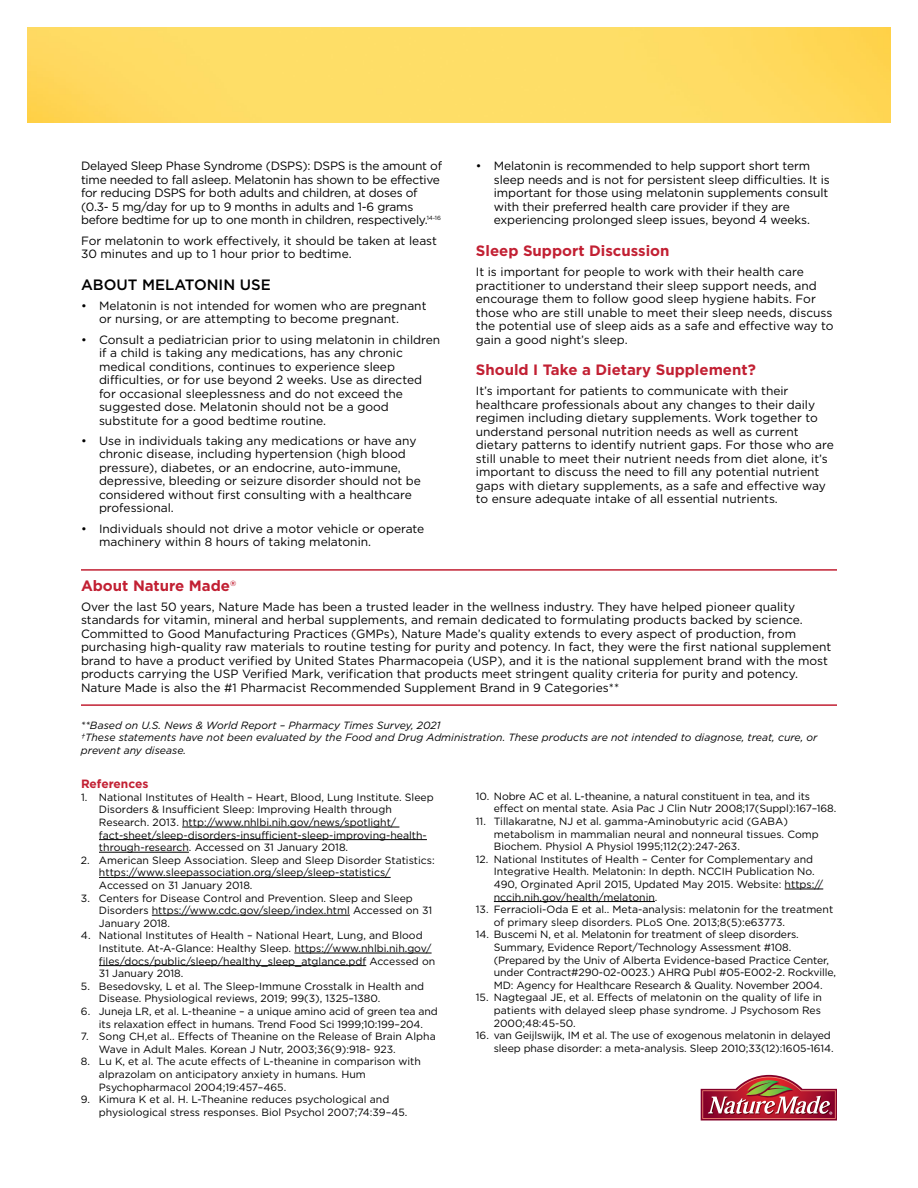
<style>
.page{position:relative;width:918px;height:1188px;background:#fff}
.page>*{position:absolute;margin:0;border:0;box-sizing:border-box;transform-origin:0 0}
.t1{font:700 15px "Gotham";color:#c22033}
.t2{font:500 15px "Gotham";color:#000}
.t3{font:12px/13.5px "Gotham";color:#000}
.t4{font:12px/13.5px "Gotham";letter-spacing:-.02em;color:#000}
.t5{font:700 12px "Gotham";color:#c22033}
.t6{font:10.5px/12.6px "Gotham";color:#000}
.t7{font:italic 10.5px/12.6px "Gotham";color:#000}
</style>
<div class="page">
<img style="left:27px;top:27px;width:864px;height:95px">
<img style="left:701px;top:1075px;width:136px;height:45px">
<hr style="left:81px;top:704px;width:756px;height:2px;background:#c22033">
<hr style="left:182px;top:827px;width:217px;height:1px;background:#000">
<hr style="left:99px;top:839px;width:328px;height:1px;background:#000">
<hr style="left:99px;top:852px;width:90px;height:1px;background:#000">
<hr style="left:99px;top:877px;width:292px;height:1px;background:#000">
<hr style="left:152px;top:915px;width:198px;height:1px;background:#000">
<hr style="left:294px;top:953px;width:138px;height:1px;background:#000">
<hr style="left:99px;top:965px;width:267px;height:1px;background:#000">
<hr style="left:785px;top:889px;width:38px;height:1px;background:#000">
<hr style="left:494px;top:901px;width:161px;height:1px;background:#000">
<hr style="left:81px;top:569px;width:756px;height:2px;background:#c22033">
<p class="t4" style="left:81px;top:159px;width:363px">Delayed Sleep Phase Syndrome (DSPS): DSPS is the amount of time needed to fall asleep. Melatonin has shown to be effective for reducing DSPS for both adults and children, at doses of (0.3- 5 mg/day for up to 9 months in adults and 1-6 grams before bedtime for up to one month in children, respectively.<sup>14-16</sup></p>
<p class="t3" style="left:81px;top:233px;width:357px">For melatonin to work effectively, it should be taken at least<br>30 minutes and up to 1 hour prior to bedtime.</p>
<p class="t2" style="left:81px;top:275px;width:191px">ABOUT MELATONIN USE</p>
<p class="t3" style="left:99px;top:299px;width:329px;text-indent:-18px">• Melatonin is not intended for women who are pregnant or nursing, or are attempting to become pregnant.</p>
<p class="t3" style="left:99px;top:332px;width:343px;text-indent:-18px">• Consult a pediatrician prior to using melatonin in children if a child is taking any medications, has any chronic medical conditions, continues to experience sleep difficulties, or for use beyond 2 weeks. Use as directed for occasional sleeplessness and do not exceed the suggested dose. Melatonin should not be a good substitute for a good bedtime routine.</p>
<p class="t3" style="left:99px;top:434px;width:324px;text-indent:-18px">• Use in individuals taking any medications or have any chronic disease, including hypertension (high blood pressure), diabetes, or an endocrine, auto-immune, depressive, bleeding or seizure disorder should not be considered without first consulting with a healthcare professional.</p>
<p class="t3" style="left:99px;top:521px;width:327px;text-indent:-18px">• Individuals should not drive a motor vehicle or operate machinery within 8 hours of taking melatonin.</p>
<p class="t3" style="left:494px;top:159px;width:337px;text-indent:-18px">• Melatonin is recommended to help support short term sleep needs and is not for persistent sleep difficulties. It is important for those using melatonin supplements consult with their preferred health care provider if they are experiencing prolonged sleep issues, beyond 4 weeks.</p>
<p class="t1" style="left:476px;top:242px;width:195px">Sleep Support Discussion</p>
<p class="t3" style="left:476px;top:265px;width:359px">It is important for people to work with their health care practitioner to understand their sleep support needs, and encourage them to follow good sleep hygiene habits. For those who are still unable to meet their sleep needs, discuss the potential use of sleep aids as a safe and effective way to gain a good night’s sleep.</p>
<p class="t1" style="left:476px;top:361px;width:281px">Should I Take a Dietary Supplement?</p>
<p class="t3" style="left:476px;top:384px;width:359px">It’s important for patients to communicate with their healthcare professionals about any changes to their daily regimen including dietary supplements. Work together to understand personal nutrition needs as well as current dietary patterns to identify nutrient gaps. For those who are still unable to meet their nutrient needs from diet alone, it’s important to discuss the need to fill any potential nutrient gaps with dietary supplements, as a safe and effective way to ensure adequate intake of all essential nutrients.</p>
<p class="t1" style="left:81px;top:577px;width:157px">About Nature Made<sup>®</sup></p>
<p class="t3" style="left:81px;top:600px;width:752px">Over the last 50 years, Nature Made has been a trusted leader in the wellness industry. They have helped pioneer quality standards for vitamin, mineral and herbal supplements, and remain dedicated to formulating products backed by science.<br>Committed to Good Manufacturing Practices (GMPs), Nature Made’s quality extends to every aspect of production, from purchasing high-quality raw materials to routine testing for purity and potency. In fact, they were the first national supplement brand to have a product verified by United States Pharmacopeia (USP), and it is the national supplement brand with the most products carrying the USP Verified Mark, verification that products meet stringent quality criteria for purity and potency.<br>Nature Made is also the #1 Pharmacist Recommended Supplement Brand in 9 Categories**</p>
<p class="t7" style="left:81px;top:718px;width:738px">**Based on U.S. News &amp; World Report – Pharmacy Times Survey, 2021<br>†These statements have not been evaluated by the Food and Drug Administration. These products are not intended to diagnose, treat, cure, or prevent any disease.</p>
<p class="t5" style="left:81px;top:777px;width:69px">References</p>
<p class="t6" style="left:99px;top:791px;width:336px;text-indent:-18px">1. National Institutes of Health – Heart, Blood, Lung Institute. Sleep Disorders &amp; Insufficient Sleep: Improving Health through Research. 2013. http://www.nhlbi.nih.gov/news/spotlight/ fact-sheet/sleep-disorders-insufficient-sleep-improving-health&shy;through-research. Accessed on 31 January 2018.</p>
<p class="t6" style="left:99px;top:854px;width:337px;text-indent:-18px">2. American Sleep Association. Sleep and Sleep Disorder Statistics: https://www.sleepassociation.org/sleep/sleep-statistics/<br>Accessed on 31 January 2018.</p>
<p class="t6" style="left:99px;top:891px;width:335px;text-indent:-18px">3. Centers for Disease Control and Prevention. Sleep and Sleep<br>Disorders https://www.cdc.gov/sleep/index.html Accessed on 31<br>January 2018.</p>
<p class="t6" style="left:99px;top:929px;width:338px;text-indent:-18px">4. National Institutes of Health – National Heart, Lung, and Blood Institute. At-A-Glance: Healthy Sleep. https://www.nhlbi.nih.gov/ files/docs/public/sleep/healthy_sleep_atglance.pdf Accessed on 31 January 2018.</p>
<p class="t6" style="left:99px;top:980px;width:327px;text-indent:-18px">5. Besedovsky, L et al. The Sleep-Immune Crosstalk in Health and<br>Disease. Physiological reviews, 2019; 99(3), 1325–1380.</p>
<p class="t6" style="left:81px;top:1005px;width:358px;text-align:center">6. Juneja LR, et al. L-theanine – a unique amino acid of green tea and its relaxation effect in humans. Trend Food Sci 1999;10:199–204.</p>
<p class="t6" style="left:99px;top:1030px;width:338px;text-indent:-18px">7. Song CH,et al.. Effects of Theanine on the Release of Brain Alpha<br>Wave in Adult Males. Korean J Nutr, 2003;36(9):918- 923.</p>
<p class="t6" style="left:99px;top:1055px;width:324px;text-indent:-18px">8. Lu K, et al. The acute effects of L-theanine in comparison with alprazolam on anticipatory anxiety in humans. Hum<br>Psychopharmacol 2004;19:457–465.</p>
<p class="t6" style="left:99px;top:1093px;width:310px;text-indent:-18px">9. Kimura K et al. H. L-Theanine reduces psychological and physiological stress responses. Biol Psychol 2007;74:39–45.</p>
<p class="t6" style="left:494px;top:789px;width:344px;text-indent:-18px">10. Nobre AC et al. L-theanine, a natural constituent in tea, and its effect on mental state. Asia Pac J Clin Nutr 2008;17(Suppl):167–168.</p>
<p class="t6" style="left:494px;top:815px;width:326px;text-indent:-18px">11. Tillakaratne, NJ et al. gamma-Aminobutyric acid (GABA) metabolism in mammalian neural and nonneural tissues. Comp<br>Biochem. Physiol A Physiol 1995;112(2):247-263.</p>
<p class="t6" style="left:494px;top:852px;width:331px;text-indent:-18px">12. National Institutes of Health – Center for Complementary and Integrative Health. Melatonin: In depth. NCCIH Publication No.<br>490, Orginated April 2015, Updated May 2015. Website: https:// nccih.nih.gov/health/melatonin.</p>
<p class="t6" style="left:494px;top:903px;width:341px;text-indent:-18px">13. Ferracioli-Oda E et al.. Meta-analysis: melatonin for the treatment of primary sleep disorders. PLoS One. 2013;8(5):e63773.</p>
<p class="t6" style="left:494px;top:928px;width:344px;text-indent:-18px">14. Buscemi N, et al. Melatonin for treatment of sleep disorders.<br>Summary, Evidence Report/Technology Assessment #108. (Prepared by the Univ of Alberta Evidence-based Practice Center, under Contract#290-02-0023.) AHRQ Publ #05-E002-2. Rockville, MD: Agency for Healthcare Research &amp; Quality. November 2004.</p>
<p class="t6" style="left:494px;top:991px;width:330px;text-align:justify;text-indent:-18px">15. Nagtegaal JE, et al. Effects of melatonin on the quality of life in patients with delayed sleep phase syndrome. J Psychosom Res 2000;48:45-50.</p>
<p class="t6" style="left:476px;top:1029px;width:359px;text-align:right">16. van Geijlswijk, IM et al. The use of exogenous melatonin in delayed sleep phase disorder: a meta-analysis. Sleep 2010;33(12):1605-1614.</p>
</div>
